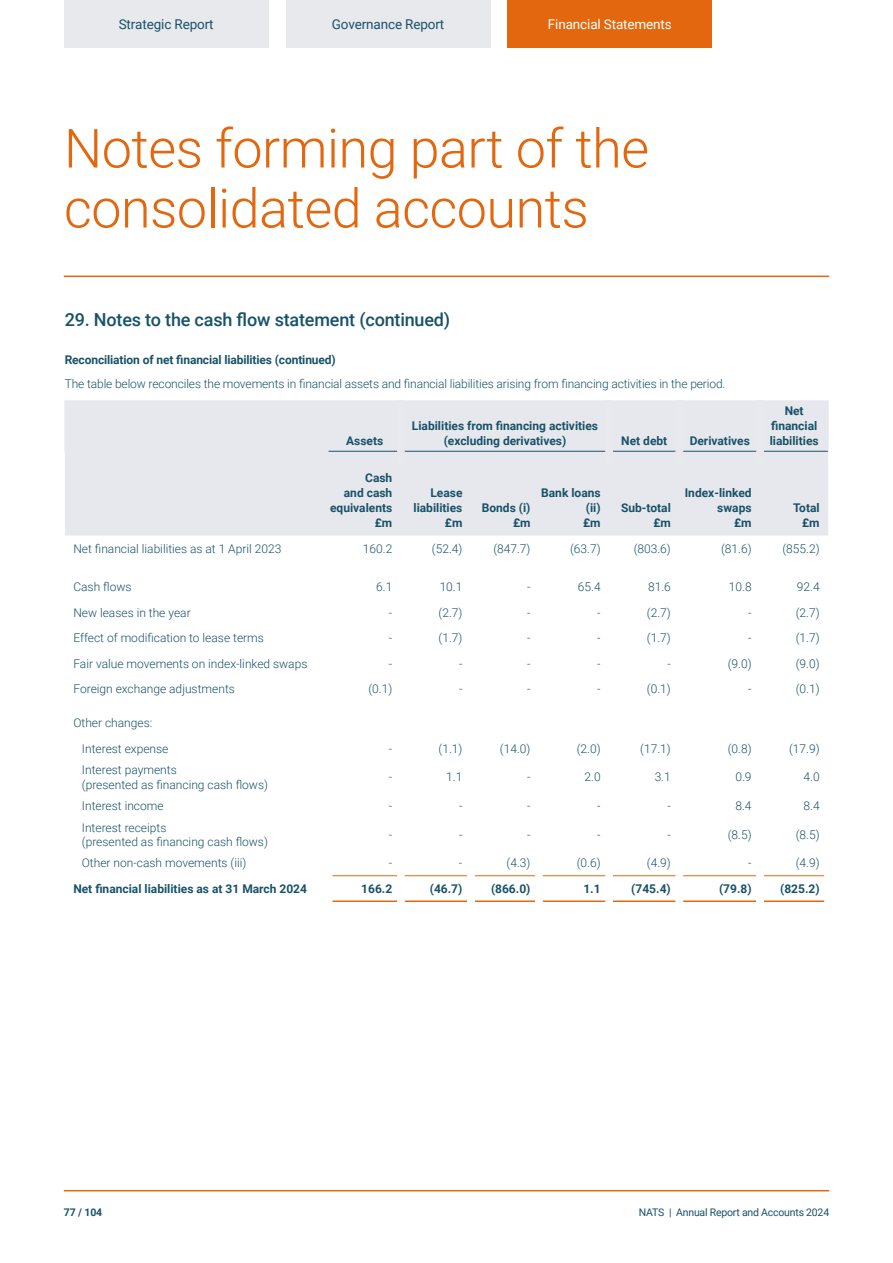
<style>
.page{position:relative;width:893px;height:1263px;background:#fff}
.page>*{position:absolute;margin:0;border:0;box-sizing:border-box;transform-origin:0 0}
.t1{font:300 54px/60px "Roboto";letter-spacing:-.01em;color:#e3670e}
.t2{font:500 18px "Roboto";letter-spacing:-.01em;color:#185268}
.t3{font:13.5px "Roboto";letter-spacing:-.01em;color:#185268}
.t4{font:13.5px "Roboto";letter-spacing:-.01em;color:#fff}
.t5{font:300 12px/14.4px "Roboto";color:#185268}
.t6{font:700 12px/15px "Roboto";color:#185268;text-align:right}
.t7{font:10.5px "Roboto";letter-spacing:-.02em;color:#185268}
.t8{font:700 10.5px "Roboto";color:#185268}
</style>
<div class="page">
<hr style="left:64px;top:1190px;width:765px;height:1px;background:#e3670e">
<hr style="left:64px;top:276px;width:765px;height:1px;background:#e3670e">
<div style="left:64px;top:0;width:205px;height:47px;background:#e8e9ed"></div>
<div style="left:286px;top:0;width:204px;height:47px;background:#e8e9ed"></div>
<div style="left:507px;top:0;width:205px;height:47px;background:#e3670e"></div>
<div style="left:65px;top:400px;width:763px;height:135px;background:#e7e8ed"></div>
<hr style="left:332px;top:900px;width:65px;height:2px;background:#e3670e">
<hr style="left:405px;top:900px;width:62px;height:2px;background:#e3670e">
<hr style="left:475px;top:900px;width:60px;height:2px;background:#e3670e">
<hr style="left:543px;top:900px;width:62px;height:2px;background:#e3670e">
<hr style="left:613px;top:900px;width:63px;height:2px;background:#e3670e">
<hr style="left:683px;top:900px;width:73px;height:2px;background:#e3670e">
<hr style="left:764px;top:900px;width:60px;height:2px;background:#e3670e">
<hr style="left:405px;top:451px;width:66px;height:1px;background:#185268">
<hr style="left:471px;top:451px;width:68px;height:1px;background:#185268">
<hr style="left:539px;top:451px;width:66px;height:1px;background:#185268">
<hr style="left:613px;top:451px;width:63px;height:1px;background:#185268">
<hr style="left:683px;top:451px;width:73px;height:1px;background:#185268">
<hr style="left:764px;top:451px;width:64px;height:1px;background:#185268">
<hr style="left:65px;top:400px;width:1px;height:51px;background:#e7e8ed">
<hr style="left:65px;top:451px;width:264px;height:1px;background:#e7e8ed">
<hr style="left:828px;top:400px;width:1px;height:52px;background:#e7e8ed">
<div style="left:397px;top:400px;width:8px;height:51px;background:#e8e9ed"></div>
<div style="left:397px;top:451px;width:8px;height:18px;background:#e8e9ed"></div>
<hr style="left:329px;top:451px;width:68px;height:1px;background:#185268">
<div style="left:605px;top:400px;width:8px;height:51px;background:#e8e9ed"></div>
<div style="left:676px;top:400px;width:7px;height:51px;background:#e8e9ed"></div>
<div style="left:756px;top:400px;width:8px;height:51px;background:#e8e9ed"></div>
<div style="left:605px;top:451px;width:8px;height:18px;background:#e8e9ed"></div>
<div style="left:676px;top:451px;width:7px;height:18px;background:#e8e9ed"></div>
<div style="left:756px;top:451px;width:8px;height:18px;background:#e8e9ed"></div>
<hr style="left:332px;top:875px;width:65px;height:1px;background:#e3670e">
<hr style="left:405px;top:875px;width:62px;height:1px;background:#e3670e">
<hr style="left:475px;top:875px;width:60px;height:1px;background:#e3670e">
<hr style="left:543px;top:875px;width:62px;height:1px;background:#e3670e">
<hr style="left:613px;top:875px;width:63px;height:1px;background:#e3670e">
<hr style="left:683px;top:875px;width:73px;height:1px;background:#e3670e">
<hr style="left:764px;top:875px;width:60px;height:1px;background:#e3670e">
<p class="t3" style="left:119px;top:14px;width:96px">Strategic Report</p>
<p class="t3" style="left:332px;top:14px;width:114px">Governance Report</p>
<p class="t4" style="left:548px;top:14px;width:125px">Financial Statements</p>
<h1 class="t1" style="left:64px;top:116px;width:587px">Notes forming part of the consolidated accounts</h1>
<h2 class="t2" style="left:65px;top:307px;width:387px">29. Notes to the cash flow statement (continued)</h2>
<p class="t6" style="left:65px;top:352px;width:273px">Reconciliation of net financial liabilities (continued)</p>
<p class="t5" style="left:65px;top:376px;width:662px">The table below reconciles the movements in financial assets and financial liabilities arising from financing activities in the period.</p>
<p class="t6" style="left:346px;top:433px;width:39px">Assets</p>
<p class="t6" style="left:330px;top:470px;width:64px">Cash<br>and cash equivalents £m</p>
<p class="t6" style="left:412px;top:418px;width:188px;text-align:center">Liabilities from financing activities (excluding derivatives)</p>
<p class="t6" style="left:413px;top:485px;width:51px">Lease liabilities £m</p>
<p class="t6" style="left:482px;top:500px;width:50px">Bonds (i) £m</p>
<p class="t6" style="left:583px;top:485px;width:19px;text-align:justify;text-indent:-42px">Bank loans (ii) £m</p>
<p class="t6" style="left:621px;top:433px;width:48px">Net debt</p>
<p class="t6" style="left:690px;top:433px;width:62px">Derivatives</p>
<p class="t6" style="left:621px;top:500px;width:51px">Sub-total £m</p>
<p class="t6" style="left:685px;top:485px;width:68px">Index-linked swaps<br>£m</p>
<p class="t6" style="left:770px;top:403px;width:50px;text-align:center">Net financial liabilities</p>
<p class="t6" style="left:793px;top:500px;width:28px">Total £m</p>
<p class="t5" style="left:73px;top:541px;width:209px">Net financial liabilities as at 1 April 2023</p>
<p class="t5" style="left:363px;top:541px;width:31px">160.2</p>
<p class="t5" style="left:432px;top:541px;width:32px">(52.4)</p>
<p class="t5" style="left:493px;top:541px;width:39px">(847.7)</p>
<p class="t5" style="left:570px;top:541px;width:32px">(63.7)</p>
<p class="t5" style="left:634px;top:541px;width:39px">(803.6)</p>
<p class="t5" style="left:721px;top:541px;width:32px">(81.6)</p>
<p class="t5" style="left:782px;top:541px;width:39px">(855.2)</p>
<p class="t5" style="left:73px;top:579px;width:60px">Cash flows</p>
<p class="t5" style="left:376px;top:579px;width:18px">6.1</p>
<p class="t5" style="left:440px;top:579px;width:24px">10.1</p>
<p class="t5" style="left:527px;top:579px;width:5px">-</p>
<p class="t5" style="left:578px;top:579px;width:24px">65.4</p>
<p class="t5" style="left:648px;top:579px;width:24px">81.6</p>
<p class="t5" style="left:729px;top:579px;width:24px">10.8</p>
<p class="t5" style="left:797px;top:579px;width:24px">92.4</p>
<p class="t5" style="left:73px;top:605px;width:119px">New leases in the year</p>
<p class="t5" style="left:389px;top:605px;width:5px">-</p>
<p class="t5" style="left:439px;top:605px;width:25px">(2.7)</p>
<p class="t5" style="left:527px;top:605px;width:5px">-</p>
<p class="t5" style="left:597px;top:605px;width:5px">-</p>
<p class="t5" style="left:647px;top:605px;width:25px">(2.7)</p>
<p class="t5" style="left:748px;top:605px;width:5px">-</p>
<p class="t5" style="left:796px;top:605px;width:25px">(2.7)</p>
<p class="t5" style="left:73px;top:630px;width:192px">Effect of modification to lease terms</p>
<p class="t5" style="left:389px;top:630px;width:5px">-</p>
<p class="t5" style="left:439px;top:630px;width:25px">(1.7)</p>
<p class="t5" style="left:527px;top:630px;width:5px">-</p>
<p class="t5" style="left:597px;top:630px;width:5px">-</p>
<p class="t5" style="left:647px;top:630px;width:25px">(1.7)</p>
<p class="t5" style="left:748px;top:630px;width:5px">-</p>
<p class="t5" style="left:796px;top:630px;width:25px">(1.7)</p>
<p class="t5" style="left:73px;top:656px;width:236px">Fair value movements on index-linked swaps</p>
<p class="t5" style="left:389px;top:656px;width:5px">-</p>
<p class="t5" style="left:459px;top:656px;width:5px">-</p>
<p class="t5" style="left:527px;top:656px;width:5px">-</p>
<p class="t5" style="left:597px;top:656px;width:5px">-</p>
<p class="t5" style="left:667px;top:656px;width:5px">-</p>
<p class="t5" style="left:728px;top:656px;width:25px">(9.0)</p>
<p class="t5" style="left:796px;top:656px;width:25px">(9.0)</p>
<p class="t5" style="left:73px;top:681px;width:163px">Foreign exchange adjustments</p>
<p class="t5" style="left:368px;top:681px;width:25px">(0.1)</p>
<p class="t5" style="left:459px;top:681px;width:5px">-</p>
<p class="t5" style="left:527px;top:681px;width:5px">-</p>
<p class="t5" style="left:597px;top:681px;width:5px">-</p>
<p class="t5" style="left:647px;top:681px;width:25px">(0.1)</p>
<p class="t5" style="left:748px;top:681px;width:5px">-</p>
<p class="t5" style="left:796px;top:681px;width:25px">(0.1)</p>
<p class="t5" style="left:82px;top:710px;width:88px;line-height:25.5px;text-indent:-9px">Other changes:<br>Interest expense</p>
<p class="t5" style="left:389px;top:741px;width:5px">-</p>
<p class="t5" style="left:439px;top:741px;width:25px">(1.1)</p>
<p class="t5" style="left:500px;top:741px;width:32px">(14.0)</p>
<p class="t5" style="left:577px;top:741px;width:25px">(2.0)</p>
<p class="t5" style="left:640px;top:741px;width:32px">(17.1)</p>
<p class="t5" style="left:728px;top:741px;width:25px">(0.8)</p>
<p class="t5" style="left:789px;top:741px;width:32px">(17.9)</p>
<p class="t5" style="left:82px;top:762px;width:188px">Interest payments<br>(presented as financing cash flows)</p>
<p class="t5" style="left:389px;top:769px;width:5px">-</p>
<p class="t5" style="left:446px;top:769px;width:18px">1.1</p>
<p class="t5" style="left:527px;top:769px;width:5px">-</p>
<p class="t5" style="left:584px;top:769px;width:18px">2.0</p>
<p class="t5" style="left:655px;top:769px;width:18px">3.1</p>
<p class="t5" style="left:735px;top:769px;width:18px">0.9</p>
<p class="t5" style="left:803px;top:769px;width:18px">4.0</p>
<p class="t5" style="left:82px;top:798px;width:83px">Interest income</p>
<p class="t5" style="left:389px;top:798px;width:5px">-</p>
<p class="t5" style="left:459px;top:798px;width:5px">-</p>
<p class="t5" style="left:527px;top:798px;width:5px">-</p>
<p class="t5" style="left:597px;top:798px;width:5px">-</p>
<p class="t5" style="left:667px;top:798px;width:5px">-</p>
<p class="t5" style="left:735px;top:798px;width:18px">8.4</p>
<p class="t5" style="left:803px;top:798px;width:18px">8.4</p>
<p class="t5" style="left:82px;top:820px;width:188px">Interest receipts<br>(presented as financing cash flows)</p>
<p class="t5" style="left:389px;top:827px;width:5px">-</p>
<p class="t5" style="left:459px;top:827px;width:5px">-</p>
<p class="t5" style="left:527px;top:827px;width:5px">-</p>
<p class="t5" style="left:597px;top:827px;width:5px">-</p>
<p class="t5" style="left:667px;top:827px;width:5px">-</p>
<p class="t5" style="left:728px;top:827px;width:25px">(8.5)</p>
<p class="t5" style="left:796px;top:827px;width:25px">(8.5)</p>
<p class="t5" style="left:82px;top:855px;width:166px">Other non-cash movements (iii)</p>
<p class="t5" style="left:389px;top:855px;width:5px">-</p>
<p class="t5" style="left:459px;top:855px;width:5px">-</p>
<p class="t5" style="left:507px;top:855px;width:25px">(4.3)</p>
<p class="t5" style="left:577px;top:855px;width:25px">(0.6)</p>
<p class="t5" style="left:647px;top:855px;width:25px">(4.9)</p>
<p class="t5" style="left:748px;top:855px;width:5px">-</p>
<p class="t5" style="left:796px;top:855px;width:25px">(4.9)</p>
<p class="t6" style="left:73px;top:881px;width:235px">Net financial liabilities as at 31 March 2024</p>
<p class="t6" style="left:361px;top:881px;width:33px">166.2</p>
<p class="t6" style="left:430px;top:881px;width:34px">(46.7)</p>
<p class="t6" style="left:491px;top:881px;width:41px">(866.0)</p>
<p class="t6" style="left:583px;top:881px;width:19px">1.1</p>
<p class="t6" style="left:631px;top:881px;width:41px">(745.4)</p>
<p class="t6" style="left:719px;top:881px;width:34px">(79.8)</p>
<p class="t6" style="left:780px;top:881px;width:41px">(825.2)</p>
<p class="t8" style="left:64px;top:1205px;width:40px">77 / 104</p>
<p class="t7" style="left:639px;top:1205px;width:192px">NATS | Annual Report and Accounts 2024</p>
</div>
